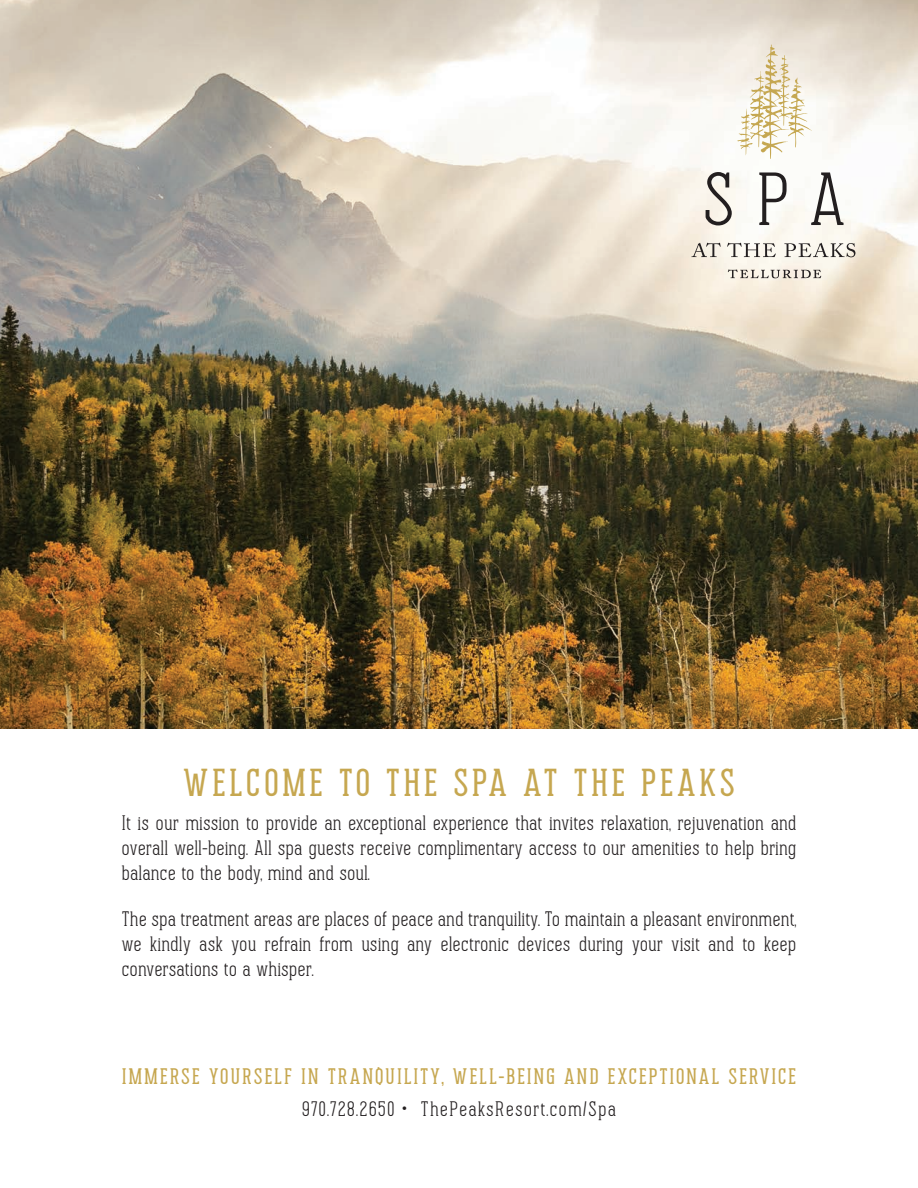
<style>
.page{position:relative;width:918px;height:1188px;background:#fff}
.page>*{position:absolute;margin:0;border:0;box-sizing:border-box;transform-origin:0 0}
.t1{font:39px "Pekora Regular Serif";letter-spacing:.05em;color:#c6a750}
.t2{font:22.5px "Pekora Regular Serif";letter-spacing:.05em;color:#c6a750}
.t3{font:21px/25.2px "Pekora Light Serif";color:#231f20;text-align:justify}
.t4{font:21px "Pekora Light Serif";letter-spacing:.05em;color:#231f20}
</style>
<div class="page">
<img style="left:0;top:0;width:918px;height:729px">
<svg style="left:706px;top:172px;width:26px;height:53px"></svg>
<svg style="left:759px;top:172px;width:28px;height:53px"></svg>
<svg style="left:811px;top:172px;width:33px;height:53px"></svg>
<svg style="left:692px;top:243px;width:29px;height:14px"></svg>
<svg style="left:727px;top:243px;width:49px;height:14px"></svg>
<svg style="left:784px;top:243px;width:71px;height:14px"></svg>
<svg style="left:737px;top:44px;width:75px;height:115px"></svg>
<svg style="left:728px;top:269px;width:93px;height:9px"></svg>
<h1 class="t1" style="left:182px;top:761px;width:555px">WELCOME TO THE SPA AT THE PEAKS</h1>
<p class="t3" style="left:122px;top:811px;width:677px">It is our mission to provide an exceptional experience that invites relaxation, rejuvenation and overall well-being. All spa guests receive complimentary access to our amenities to help bring balance to the body, mind and soul.</p>
<p class="t3" style="left:122px;top:907px;width:677px">The spa treatment areas are places of peace and tranquility. To maintain a pleasant environment, we kindly ask you refrain from using any electronic devices during your visit and to keep conversations to a whisper.</p>
<p class="t2" style="left:122px;top:1064px;width:677px">IMMERSE YOURSELF IN TRANQUILITY, WELL-BEING AND EXCEPTIONAL SERVICE</p>
<p class="t4" style="left:302px;top:1097px;width:316px">970.728.2650 • ThePeaksResort.com/Spa</p>
</div>
